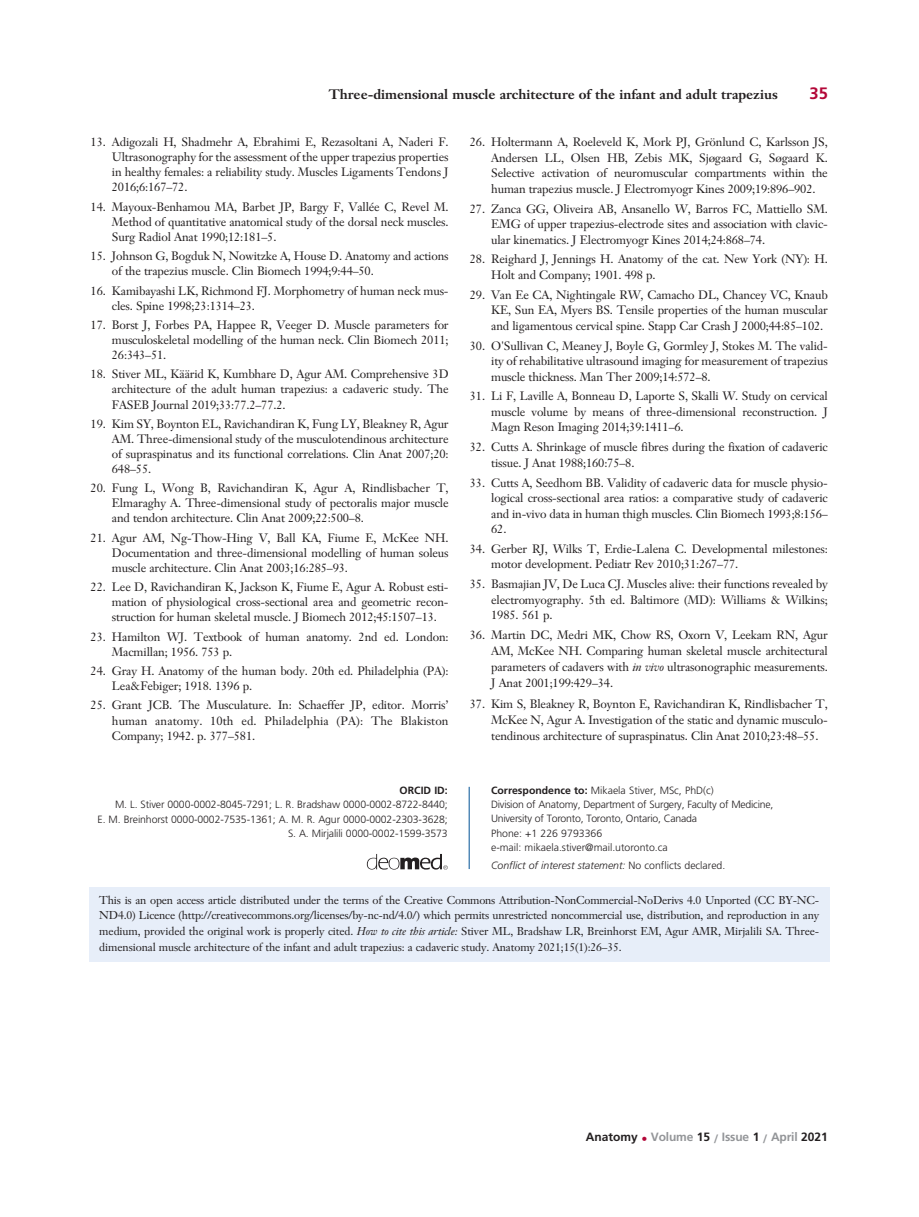
<style>
.page{position:relative;width:919px;height:1217px;background:#fff}
.page>*{position:absolute;margin:0;border:0;box-sizing:border-box;transform-origin:0 0}
.t1{font:700 16.5px "Frutiger";color:#b30738}
.t2{font:700 13.5px "Janson Text";color:#231f20}
.t3{font:12px/15px "Janson Text";letter-spacing:-.015em;color:#231f20;text-align:justify}
.t4{font:700 12px "Frutiger";letter-spacing:-.01em;color:#939598}
.t5{font:11.25px/15.6px "Janson Text";letter-spacing:-.01em;color:#231f20;text-align:justify}
.t6{font:300 10.5px/14.2px "Frutiger";letter-spacing:-.01em;color:#231f20}
.t7{font:italic 300 10.5px "Frutiger";color:#231f20}
.t8{font:700 10.5px "Frutiger";color:#231f20}
.s1{font-style:italic}
.s2{font-weight:700}
.s3{font-style:normal}
.s4{color:#231f20}
.s5{color:#b30738}
</style>
<div class="page">
<hr style="left:469px;top:786px;width:1px;height:82px;background:#005295">
<div style="left:89px;top:887px;width:740px;height:74px;background:#e7eef9"></div>
<svg style="left:367px;top:854px;width:80px;height:15px"></svg>
<p class="t2" style="left:329px;top:89px;width:450px">Three-dimensional muscle architecture of the infant and adult trapezius</p>
<h1 class="t1" style="left:809px;top:87px;width:20px">35</h1>
<p class="t3" style="left:112px;top:136px;width:338px;text-indent:-21px">13. Adigozali H, Shadmehr A, Ebrahimi E, Rezasoltani A, Naderi F.<br>Ultrasonography for the assessment of the upper trapezius properties in healthy females: a reliability study. Muscles Ligaments Tendons J 2016;6:167–72.</p>
<p class="t3" style="left:112px;top:200px;width:338px;text-indent:-21px">14. Mayoux-Benhamou MA, Barbet JP, Bargy F, Vallée C, Revel M.<br>Method of quantitative anatomical study of the dorsal neck muscles.<br>Surg Radiol Anat 1990;12:181–5.</p>
<p class="t3" style="left:112px;top:250px;width:338px;text-indent:-21px">15. Johnson G, Bogduk N, Nowitzke A, House D. Anatomy and actions of the trapezius muscle. Clin Biomech 1994;9:44–50.</p>
<p class="t3" style="left:112px;top:284px;width:338px;text-indent:-21px">16. Kamibayashi LK, Richmond FJ. Morphometry of human neck mus&shy;cles. Spine 1998;23:1314–23.</p>
<p class="t3" style="left:112px;top:318px;width:338px;text-indent:-21px">17. Borst J, Forbes PA, Happee R, Veeger D. Muscle parameters for musculoskeletal modelling of the human neck. Clin Biomech 2011; 26:343–51.</p>
<p class="t3" style="left:112px;top:368px;width:338px;text-indent:-21px">18. Stiver ML, Käärid K, Kumbhare D, Agur AM. Comprehensive 3D architecture of the adult human trapezius: a cadaveric study. The FASEB Journal 2019;33:77.2–77.2.</p>
<p class="t3" style="left:112px;top:417px;width:338px;text-indent:-21px">19. Kim SY, Boynton EL, Ravichandiran K, Fung LY, Bleakney R, Agur AM. Three-dimensional study of the musculotendinous architecture of supraspinatus and its functional correlations. Clin Anat 2007;20:<br>648–55.</p>
<p class="t3" style="left:112px;top:482px;width:338px;text-indent:-21px">20. Fung L, Wong B, Ravichandiran K, Agur A, Rindlisbacher T, Elmaraghy A. Three-dimensional study of pectoralis major muscle and tendon architecture. Clin Anat 2009;22:500–8.</p>
<p class="t3" style="left:112px;top:531px;width:338px;text-indent:-21px">21. Agur AM, Ng-Thow-Hing V, Ball KA, Fiume E, McKee NH.<br>Documentation and three-dimensional modelling of human soleus muscle architecture. Clin Anat 2003;16:285–93.</p>
<p class="t3" style="left:112px;top:580px;width:338px;text-indent:-21px">22. Lee D, Ravichandiran K, Jackson K, Fiume E, Agur A. Robust esti&shy;mation of physiological cross-sectional area and geometric recon&shy;struction for human skeletal muscle. J Biomech 2012;45:1507–13.</p>
<p class="t3" style="left:112px;top:630px;width:338px;text-indent:-21px">23. Hamilton WJ. Textbook of human anatomy. 2nd ed. London:<br>Macmillan; 1956. 753 p.</p>
<p class="t3" style="left:112px;top:664px;width:338px;text-indent:-21px">24. Gray H. Anatomy of the human body. 20th ed. Philadelphia (PA):<br>Lea&amp;Febiger; 1918. 1396 p.</p>
<p class="t3" style="left:112px;top:699px;width:338px;text-indent:-21px">25. Grant JCB. The Musculature. In: Schaeffer JP, editor. Morris’ human anatomy. 10th ed. Philadelphia (PA): The Blakiston Company; 1942. p. 377–581.</p>
<p class="t3" style="left:491px;top:136px;width:338px;line-height:15.5px;text-indent:-21px">26. Holtermann A, Roeleveld K, Mork PJ, Grönlund C, Karlsson JS, Andersen LL, Olsen HB, Zebis MK, Sjøgaard G, Søgaard K.<br>Selective activation of neuromuscular compartments within the human trapezius muscle. J Electromyogr Kines 2009;19:896–902.</p>
<p class="t3" style="left:491px;top:202px;width:338px;line-height:15.5px;text-indent:-21px">27. Zanca GG, Oliveira AB, Ansanello W, Barros FC, Mattiello SM.<br>EMG of upper trapezius-electrode sites and association with clavic&shy;ular kinematics. J Electromyogr Kines 2014;24:868–74.</p>
<p class="t3" style="left:491px;top:253px;width:338px;line-height:15.5px;text-indent:-21px">28. Reighard J, Jennings H. Anatomy of the cat. New York (NY): H.<br>Holt and Company; 1901. 498 p.</p>
<p class="t3" style="left:491px;top:288px;width:338px;line-height:15.5px;text-indent:-21px">29. Van Ee CA, Nightingale RW, Camacho DL, Chancey VC, Knaub KE, Sun EA, Myers BS. Tensile properties of the human muscular and ligamentous cervical spine. Stapp Car Crash J 2000;44:85–102.</p>
<p class="t3" style="left:491px;top:339px;width:338px;line-height:15.5px;text-indent:-21px">30. O'Sullivan C, Meaney J, Boyle G, Gormley J, Stokes M. The valid&shy;ity of rehabilitative ultrasound imaging for measurement of trapezius muscle thickness. Man Ther 2009;14:572–8.</p>
<p class="t3" style="left:491px;top:389px;width:338px;line-height:15.5px;text-indent:-21px">31. Li F, Laville A, Bonneau D, Laporte S, Skalli W. Study on cervical muscle volume by means of three-dimensional reconstruction. J Magn Reson Imaging 2014;39:1411–6.</p>
<p class="t3" style="left:491px;top:440px;width:338px;line-height:15.5px;text-indent:-21px">32. Cutts A. Shrinkage of muscle fibres during the fixation of cadaveric tissue. J Anat 1988;160:75–8.</p>
<p class="t3" style="left:491px;top:476px;width:338px;line-height:15.5px;text-indent:-21px">33. Cutts A, Seedhom BB. Validity of cadaveric data for muscle physio&shy;logical cross-sectional area ratios: a comparative study of cadaveric and in-vivo data in human thigh muscles. Clin Biomech 1993;8:156– 62.</p>
<p class="t3" style="left:491px;top:542px;width:338px;line-height:15.5px;text-indent:-21px">34. Gerber RJ, Wilks T, Erdie-Lalena C. Developmental milestones: motor development. Pediatr Rev 2010;31:267–77.</p>
<p class="t3" style="left:491px;top:577px;width:338px;line-height:15.5px;text-indent:-21px">35. Basmajian JV, De Luca CJ. Muscles alive: their functions revealed by electromyography. 5th ed. Baltimore (MD): Williams &amp; Wilkins; 1985. 561 p.</p>
<p class="t3" style="left:491px;top:628px;width:338px;line-height:15.9px;text-indent:-21px">36. Martin DC, Medri MK, Chow RS, Oxorn V, Leekam RN, Agur AM, McKee NH. Comparing human skeletal muscle architectural parameters of cadavers with <span class="s1">in vivo</span> ultrasonographic measurements.<br>J Anat 2001;199:429–34.</p>
<p class="t3" style="left:491px;top:696px;width:338px;line-height:15.9px;text-indent:-21px">37. Kim S, Bleakney R, Boynton E, Ravichandiran K, Rindlisbacher T, McKee N, Agur A. Investigation of the static and dynamic musculo&shy;tendinous architecture of supraspinatus. Clin Anat 2010;23:48–55.</p>
<p class="t6" style="left:491px;top:783px;width:284px"><span class="s2">Correspondence to:</span> Mikaela Stiver, MSc, PhD(c)<br>Division of Anatomy, Department of Surgery, Faculty of Medicine, University of Toronto, Toronto, Ontario, Canada<br>Phone: +1 226 9793366<br>e-mail: mikaela.stiver@mail.utoronto.ca</p>
<p class="t7" style="left:491px;top:861px;width:236px">Conflict of interest statement: <span class="s3">No conflicts declared.</span></p>
<p class="t5" style="left:99px;top:892px;width:721px">This is an open access article distributed under the terms of the Creative Commons Attribution-NonCommercial-NoDerivs 4.0 Unported (CC BY-NC-ND4.0) Licence (http://creativecommons.org/licenses/by-nc-nd/4.0/) which permits unrestricted noncommercial use, distribution, and reproduction in any medium, provided the original work is properly cited. <span class="s1">How to cite this article:</span> Stiver ML, Bradshaw LR, Breinhorst EM, Agur AMR, Mirjalili SA. Three&shy;dimensional muscle architecture of the infant and adult trapezius: a cadaveric study. Anatomy 2021;15(1):26–35.</p>
<p class="t8" style="left:399px;top:785px;width:50px">ORCID ID:</p>
<p class="t6" style="left:98px;top:798px;width:352px;text-align:right">M. L. Stiver 0000-0002-8045-7291; L. R. Bradshaw 0000-0002-8722-8440;<br>E. M. Breinhorst 0000-0002-7535-1361; A. M. R. Agur 0000-0002-2303-3628;<br>S. A. Mirjalili 0000-0002-1599-3573</p>
<p class="t4" style="left:585px;top:1132px;width:244px"><span class="s4">Anatomy</span> <span class="s5">•</span> Volume <span class="s4">15</span> / Issue <span class="s4">1</span> / April <span class="s4">2021</span></p>
</div>
